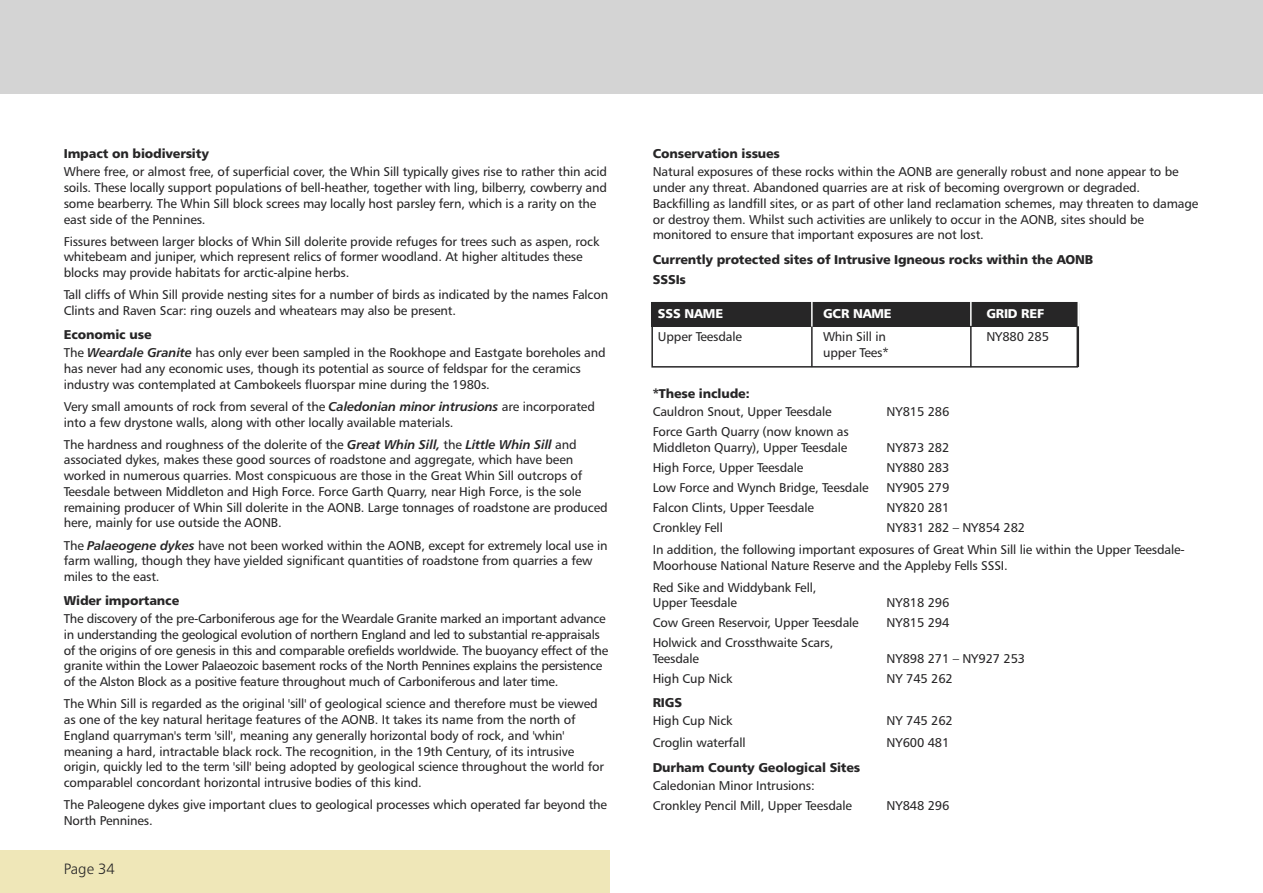
<style>
.page{position:relative;width:1263px;height:893px;background:#fff}
.page>*{position:absolute;margin:0;border:0;box-sizing:border-box;transform-origin:0 0}
.t1{font:15px "Humanist 777 BT Light B";color:#272627}
.t2{font:12.75px/15.8px "Humanist 777 BT Roman B";letter-spacing:-.01em;color:#272627}
.t3{font:12.75px/20px "Humanist 777 BT Black B";letter-spacing:-.015em;color:#272627}
.t4{font:12.75px "Humanist 777 BT Black B";letter-spacing:-.015em;color:#fff}
.s1{font-family:"Humanist 777 BT Bold Italic B"}
</style>
<div class="page">
<div style="left:0;top:0;width:1263px;height:94px;background:#d4d4d4"></div>
<div style="left:0;top:850px;width:610px;height:43px;background:#efe7b8"></div>
<div style="left:651px;top:302px;width:427px;height:66px;border:2px solid #272627"></div>
<div style="left:652px;top:302px;width:426px;height:24px;background:#272627"></div>
<hr style="left:811px;top:303px;width:2px;height:64px;background:#272627">
<hr style="left:811px;top:301px;width:2px;height:26px;background:#fff">
<hr style="left:970px;top:303px;width:1px;height:64px;background:#272627">
<svg style="left:970px;top:302px;width:1px;height:24px"></svg>
<hr style="left:1077px;top:303px;width:2px;height:64px;background:#272627">
<hr style="left:1077px;top:301px;width:2px;height:25px;background:#fff">
<p class="t3" style="left:64px;top:145px;width:147px">Impact on biodiversity</p>
<p class="t2" style="left:64px;top:165px;width:545px">Where free, or almost free, of superficial cover, the Whin Sill typically gives rise to rather thin acid soils. These locally support populations of bell-heather, together with ling, bilberry, cowberry and some bearberry. The Whin Sill block screes may locally host parsley fern, which is a rarity on the east side of the Pennines.</p>
<p class="t2" style="left:64px;top:234px;width:537px">Fissures between larger blocks of Whin Sill dolerite provide refuges for trees such as aspen, rock whitebeam and juniper, which represent relics of former woodland. At higher altitudes these blocks may provide habitats for arctic-alpine herbs.</p>
<p class="t2" style="left:64px;top:288px;width:546px">Tall cliffs of Whin Sill provide nesting sites for a number of birds as indicated by the names Falcon<br>Clints and Raven Scar: ring ouzels and wheatears may also be present.</p>
<p class="t3" style="left:64px;top:326px;width:89px">Economic use</p>
<p class="t2" style="left:64px;top:346px;width:543px">The <span class="s1">Weardale Granite</span> has only ever been sampled in the Rookhope and Eastgate boreholes and has never had any economic uses, though its potential as source of feldspar for the ceramics industry was contemplated at Cambokeels fluorspar mine during the 1980s.</p>
<p class="t2" style="left:64px;top:399px;width:533px">Very small amounts of rock from several of the <span class="s1">Caledonian minor intrusions</span> are incorporated into a few drystone walls, along with other locally available materials.</p>
<p class="t2" style="left:64px;top:437px;width:545px">The hardness and roughness of the dolerite of the <span class="s1">Great Whin Sill,</span> the <span class="s1">Little Whin Sill</span> and associated dykes, makes these good sources of roadstone and aggregate, which have been worked in numerous quarries. Most conspicuous are those in the Great Whin Sill outcrops of Teesdale between Middleton and High Force. Force Garth Quarry, near High Force, is the sole remaining producer of Whin Sill dolerite in the AONB. Large tonnages of roadstone are produced here, mainly for use outside the AONB.</p>
<p class="t2" style="left:64px;top:538px;width:545px">The <span class="s1">Palaeogene dykes</span> have not been worked within the AONB, except for extremely local use in farm walling, though they have yielded significant quantities of roadstone from quarries a few miles to the east.</p>
<p class="t3" style="left:64px;top:592px;width:117px">Wider importance</p>
<p class="t2" style="left:64px;top:612px;width:546px">The discovery of the pre-Carboniferous age for the Weardale Granite marked an important advance in understanding the geological evolution of northern England and led to substantial re-appraisals of the origins of ore genesis in this and comparable orefields worldwide. The buoyancy effect of the granite within the Lower Palaeozoic basement rocks of the North Pennines explains the persistence of the Alston Block as a positive feature throughout much of Carboniferous and later time.</p>
<p class="t2" style="left:64px;top:697px;width:542px">The Whin Sill is regarded as the original 'sill' of geological science and therefore must be viewed as one of the key natural heritage features of the AONB. It takes its name from the north of England quarryman's term 'sill', meaning any generally horizontal body of rock, and 'whin' meaning a hard, intractable black rock. The recognition, in the 19th Century, of its intrusive origin, quickly led to the term 'sill' being adopted by geological science throughout the world for comparablel concordant horizontal intrusive bodies of this kind.</p>
<p class="t2" style="left:64px;top:798px;width:545px">The Paleogene dykes give important clues to geological processes which operated far beyond the<br>North Pennines.</p>
<p class="t1" style="left:64px;top:863px;width:53px">Page 34</p>
<p class="t3" style="left:653px;top:145px;width:129px">Conservation issues</p>
<p class="t2" style="left:653px;top:165px;width:547px">Natural exposures of these rocks within the AONB are generally robust and none appear to be under any threat. Abandoned quarries are at risk of becoming overgrown or degraded.<br>Backfilling as landfill sites, or as part of other land reclamation schemes, may threaten to damage or destroy them. Whilst such activities are unlikely to occur in the AONB, sites should be monitored to ensure that important exposures are not lost.</p>
<p class="t3" style="left:653px;top:250px;width:442px">Currently protected sites of Intrusive Igneous rocks within the AONB<br>SSSIs</p>
<p class="t4" style="left:658px;top:309px;width:67px">SSS NAME</p>
<p class="t4" style="left:823px;top:309px;width:70px">GCR NAME</p>
<p class="t4" style="left:986px;top:309px;width:59px">GRID REF</p>
<p class="t2" style="left:658px;top:330px;width:86px">Upper Teesdale</p>
<p class="t2" style="left:823px;top:330px;width:64px">Whin Sill in</p>
<p class="t2" style="left:986px;top:330px;width:64px">NY880 285</p>
<p class="t2" style="left:823px;top:346px;width:67px">upper Tees*</p>
<p class="t3" style="left:653px;top:385px;width:98px">*These include:</p>
<p class="t2" style="left:653px;top:405px;width:180px">Cauldron Snout, Upper Teesdale</p>
<p class="t2" style="left:887px;top:405px;width:64px">NY815 286</p>
<p class="t2" style="left:653px;top:425px;width:198px">Force Garth Quarry (now known as<br>Middleton Quarry), Upper Teesdale</p>
<p class="t2" style="left:887px;top:440px;width:64px">NY873 282</p>
<p class="t2" style="left:653px;top:460px;width:152px">High Force, Upper Teesdale</p>
<p class="t2" style="left:887px;top:460px;width:64px">NY880 283</p>
<p class="t2" style="left:653px;top:480px;width:217px">Low Force and Wynch Bridge, Teesdale</p>
<p class="t2" style="left:887px;top:480px;width:64px">NY905 279</p>
<p class="t2" style="left:653px;top:500px;width:163px">Falcon Clints, Upper Teesdale</p>
<p class="t2" style="left:887px;top:500px;width:64px">NY820 281</p>
<p class="t2" style="left:653px;top:520px;width:72px">Cronkley Fell</p>
<p class="t2" style="left:653px;top:517px;width:534px;line-height:22.2px;text-indent:234px">NY831 282 – NY854 282<br>In addition, the following important exposures of Great Whin Sill lie within the Upper Teesdale-</p>
<p class="t2" style="left:653px;top:555px;width:357px;line-height:22.2px">Moorhouse National Nature Reserve and the Appleby Fells SSSI.<br>Red Sike and Widdybank Fell,</p>
<p class="t2" style="left:653px;top:596px;width:86px">Upper Teesdale</p>
<p class="t2" style="left:887px;top:596px;width:64px">NY818 296</p>
<p class="t2" style="left:653px;top:616px;width:208px">Cow Green Reservoir, Upper Teesdale</p>
<p class="t2" style="left:887px;top:616px;width:64px">NY815 294</p>
<p class="t2" style="left:653px;top:636px;width:182px">Holwick and Crossthwaite Scars,<br>Teesdale</p>
<p class="t2" style="left:887px;top:652px;width:140px">NY898 271 – NY927 253</p>
<p class="t2" style="left:653px;top:672px;width:81px">High Cup Nick</p>
<p class="t2" style="left:887px;top:672px;width:68px">NY 745 262</p>
<p class="t3" style="left:653px;top:694px;width:31px">RIGS</p>
<p class="t2" style="left:653px;top:714px;width:81px">High Cup Nick</p>
<p class="t2" style="left:887px;top:714px;width:68px">NY 745 262</p>
<p class="t2" style="left:653px;top:736px;width:95px">Croglin waterfall</p>
<p class="t2" style="left:887px;top:736px;width:64px">NY600 481</p>
<p class="t3" style="left:653px;top:758px;width:209px">Durham County Geological Sites</p>
<p class="t2" style="left:653px;top:776px;width:201px;line-height:20px">Caledonian Minor Intrusions:<br>Cronkley Pencil Mill, Upper Teesdale</p>
<p class="t2" style="left:887px;top:798px;width:64px">NY848 296</p>
</div>
